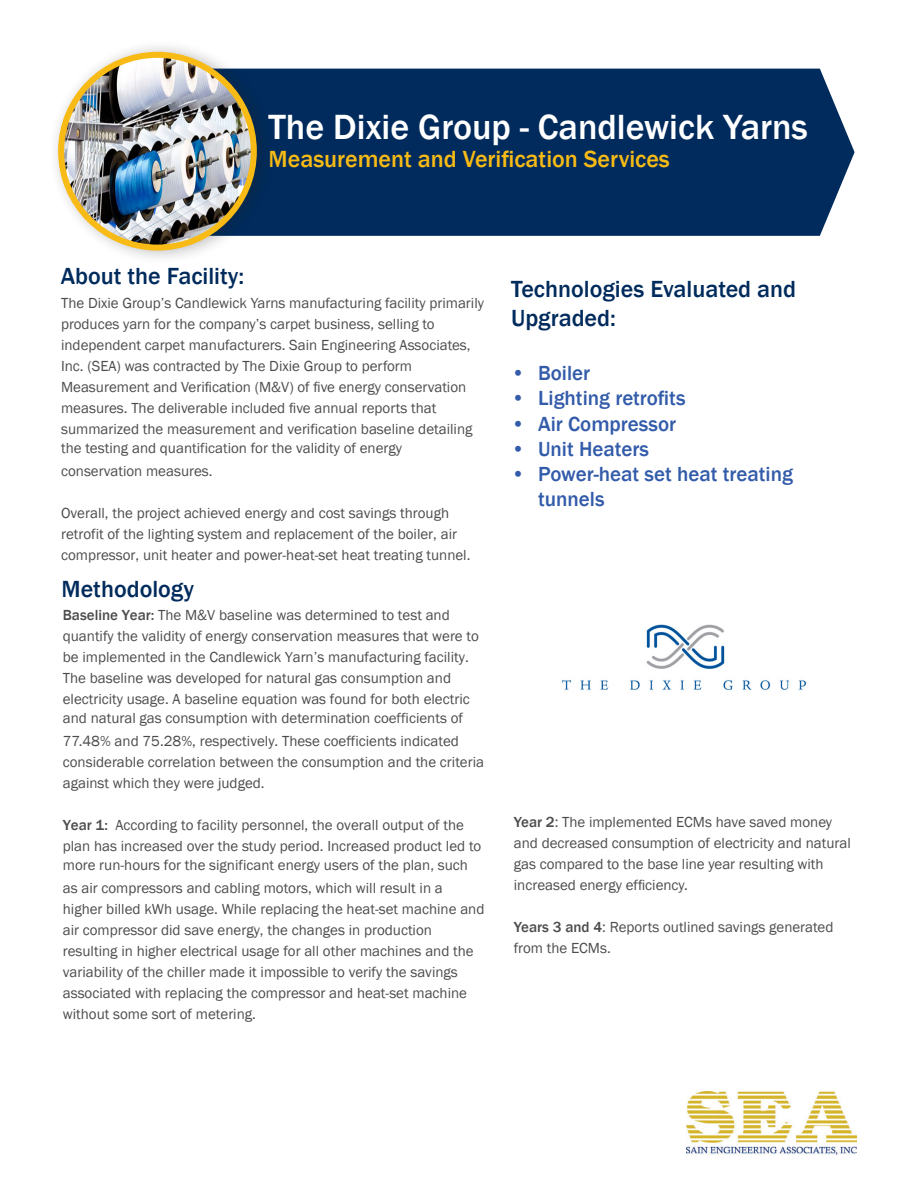
<style>
.page{position:relative;width:918px;height:1188px;background:#fff}
.page>*{position:absolute;margin:0;border:0;box-sizing:border-box;transform-origin:0 0}
.t1{font:500 36px "Franklin Gothic";color:#fff}
.t2{font:500 24px "Franklin Gothic";color:#002b5c}
.t3{font:500 24px "Franklin Gothic";color:#f8bb15}
.t4{font:500 21px/25.2px "Franklin Gothic";color:#325ba9}
.t5{font:15px/21px "Franklin Gothic";color:#4b4c4d}
.s1{font-family:"Franklin Gothic URW Boo"}
.s2{font-weight:500}
</style>
<div class="page">
<img style="left:562px;top:624px;width:245px;height:66px">
<div style="left:275px;top:69px;width:580px;height:167px;background:#002b5c"></div>
<div style="left:48px;top:39px;width:227px;height:226px;background:#231f20;opacity:.3"></div>
<img style="left:61px;top:55px;width:193px;height:193px;border-radius:96px">
<div style="left:58px;top:52px;width:199px;height:199px;border:6px solid #f8bb15;border-radius:50%"></div>
<img style="left:687px;top:1092px;width:170px;height:62px">
<p class="t1" style="left:269px;top:104px;width:541px">The Dixie Group - Candlewick Yarns</p>
<p class="t3" style="left:269px;top:145px;width:403px">Measurement and Verification Services</p>
<p class="t2" style="left:61px;top:261px;width:185px">About the Facility:</p>
<p class="t5" style="left:61px;top:293px;width:424px">The Dixie Group’s Candlewick Yarns manufacturing facility primarily produces yarn for the company’s carpet business, selling to independent carpet manufacturers. Sain Engineering Associates, Inc. (SEA) was contracted by The Dixie Group to perform Measurement and Verification (M&amp;V) of five energy conservation measures. The deliverable included five annual reports that summarized the measurement and verification baseline detailing</p>
<p class="t5" style="left:61px;top:437px;width:343px;line-height:23.1px">the testing and <span class="s1">quantification</span> for the validity of energy conservation measures.</p>
<p class="t5" style="left:61px;top:503px;width:411px">Overall, the project achieved energy and cost savings through retrofit of the lighting system and replacement of the boiler, air compressor, unit heater and power-heat-set heat treating tunnel.</p>
<p class="t2" style="left:62px;top:574px;width:134px">Methodology</p>
<p class="t5" style="left:63px;top:605px;width:418px"><span class="s2">Baseline Year:</span> The M&amp;V baseline was determined to test and quantify the validity of energy conservation measures that were to be implemented in the Candlewick Yarn’s manufacturing facility.<br>The baseline was developed for natural gas consumption and electricity usage. A baseline equation was found for both electric</p>
<p class="t5" style="left:63px;top:707px;width:402px;line-height:23.1px">and natural gas consumption with determination <span class="s1">coefficients</span> of<br>77.48% and 75.28%, respectively. These coefficients indicated</p>
<p class="t5" style="left:63px;top:752px;width:423px">considerable correlation between the consumption and the criteria against which they were judged.</p>
<p class="t5" style="left:63px;top:815px;width:420px"><span class="s2">Year 1:</span> According to facility personnel, the overall output of the plan has increased over the study period. Increased product led to</p>
<p class="t5" style="left:63px;top:854px;width:407px;line-height:23.1px">more run-hours for the <span class="s1">significant</span> energy users of the plan, such as air compressors and cabling motors, which will result in a</p>
<p class="t5" style="left:63px;top:899px;width:423px">higher billed kWh usage. While replacing the heat-set machine and air compressor did save energy, the changes in production resulting in higher electrical usage for all other machines and the variability of the chiller made it impossible to verify the savings associated with replacing the compressor and heat-set machine without some sort of metering.</p>
<p class="t2" style="left:511px;top:275px;width:287px">Technologies Evaluated and</p>
<p class="t2" style="left:511px;top:303px;width:106px">Upgraded:</p>
<p class="t4" style="left:511px;top:361px;width:81px">• Boiler</p>
<p class="t4" style="left:511px;top:386px;width:176px">• Lighting retrofits</p>
<p class="t4" style="left:511px;top:411px;width:167px">• Air Compressor</p>
<p class="t4" style="left:511px;top:436px;width:140px">• Unit Heaters</p>
<p class="t4" style="left:538px;top:462px;width:256px;text-indent:-27px">• Power-heat set heat treating tunnels</p>
<p class="t5" style="left:514px;top:812px;width:339px"><span class="s2">Year 2</span>: The implemented ECMs have saved money and decreased consumption of electricity and natural gas compared to the base line year resulting with increased energy efficiency.</p>
<p class="t5" style="left:514px;top:917px;width:321px"><span class="s2">Years 3 and 4</span>: Reports outlined savings generated from the ECMs.</p>
</div>
